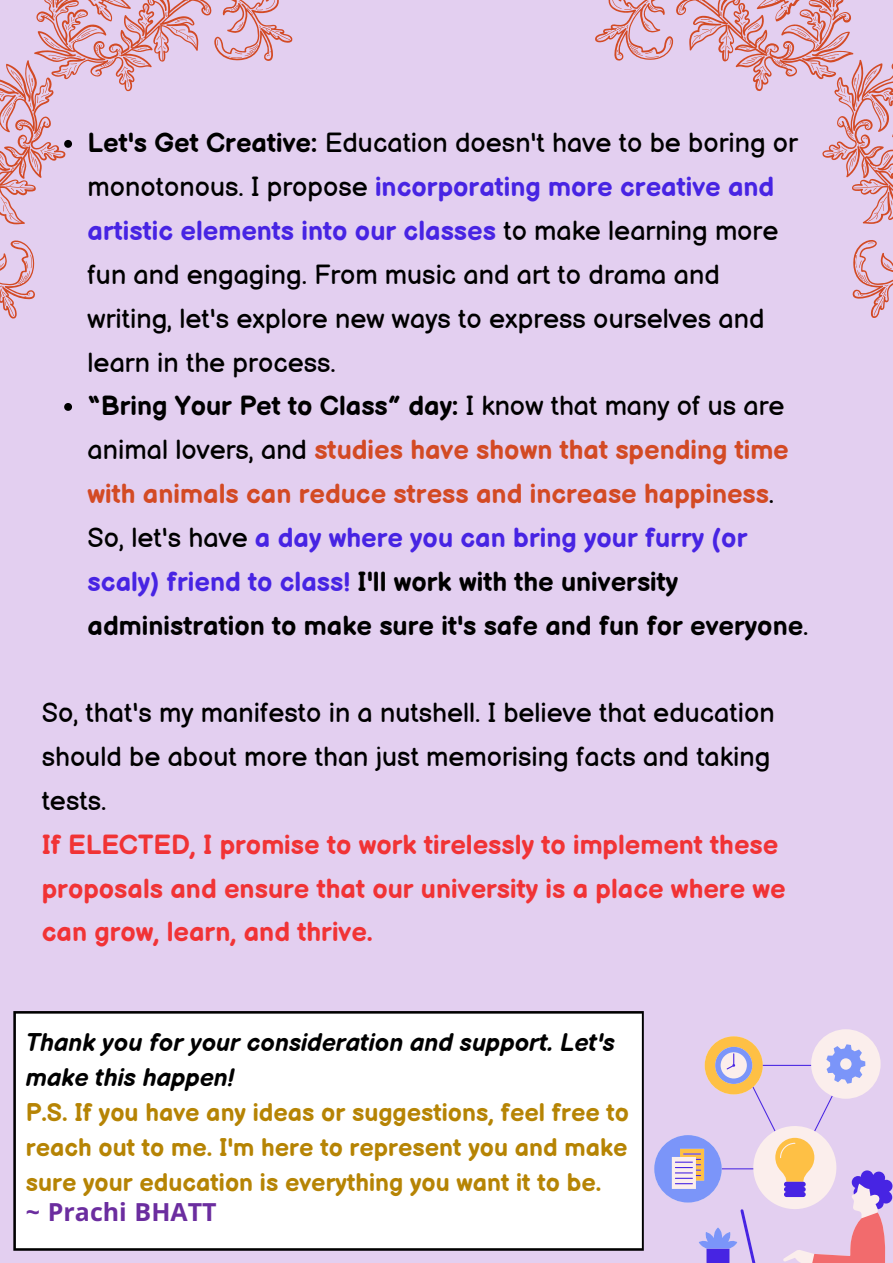
<style>
.page{position:relative;width:893px;height:1263px;background:#fff}
.page>*{position:absolute;margin:0;border:0;box-sizing:border-box;transform-origin:0 0}
.t1{font:27px/43.8px "Balsamiq Sans";color:#000}
.t2{font:700 27px/43.8px "Balsamiq Sans";color:#f13335}
.t3{font:700 25.05px/34.8px "Balsamiq Sans";color:#b68404;text-align:justify}
.t4{font:italic 700 25.05px/34.8px "Balsamiq Sans";color:#000}
.t5{font:700 25.05px "Noto Sans";color:#6b2d9f}
.s1{font-weight:700}
.s2{font-weight:700;color:#4724e3}
.s3{font-weight:700;color:#d34a24}
</style>
<div class="page">
<div style="left:0;top:0;width:893px;height:1262px;background:#e3cff0"></div>
<svg style="left:818px;top:1029px;width:61px;height:24px"></svg>
<svg style="left:714px;top:1036px;width:39px;height:8px"></svg>
<svg style="left:865px;top:1053px;width:27px;height:209px"></svg>
<svg style="left:654px;top:1044px;width:211px;height:218px"></svg>
<svg style="left:64px;top:403px;width:8px;height:8px"></svg>
<svg style="left:13px;top:1011px;width:631px;height:240px;background:#e7e7e7"></svg>
<div style="left:42px;top:1039px;width:574px;height:183px;background:#fff"></div>
<svg style="left:0;top:0;width:292px;height:319px"></svg>
<svg style="left:595px;top:0;width:298px;height:318px"></svg>
<p class="t1" style="left:88px;top:120px;width:722px"><span class="s1">Let's Get Creative:</span> Education doesn't have to be boring or monotonous. I propose <span class="s2">incorporating more creative and artistic elements into our classes</span> to make learning more fun and engaging. From music and art to drama and writing, let's explore new ways to express ourselves and learn in the process.<br><span class="s1">“Bring Your Pet to Class” day:</span> I know that many of us are animal lovers, and <span class="s3">studies have shown that spending time with animals can reduce stress and increase happiness</span>.<br>So, let's have <span class="s2">a day where you can bring your furry (or scaly) friend to class!</span> <span class="s1">I'll work with the university administration to make sure it's safe and fun for everyone</span>.</p>
<p class="t1" style="left:42px;top:690px;width:734px">So, that's my manifesto in a nutshell. I believe that education should be about more than just memorising facts and taking tests.</p>
<p class="t2" style="left:42px;top:820px;width:746px">If ELECTED, I promise to work tirelessly to implement these proposals and ensure that our university is a place where we can grow, learn, and thrive.</p>
<p class="t4" style="left:26px;top:1022px;width:591px">Thank you for your consideration and support. Let's make this happen!</p>
<p class="t3" style="left:26px;top:1092px;width:605px">P.S. If you have any ideas or suggestions, feel free to reach out to me. I'm here to represent you and make sure your education is everything you want it to be.</p>
<p class="t5" style="left:26px;top:1194px;width:192px">~ Prachi BHATT</p>
</div>
